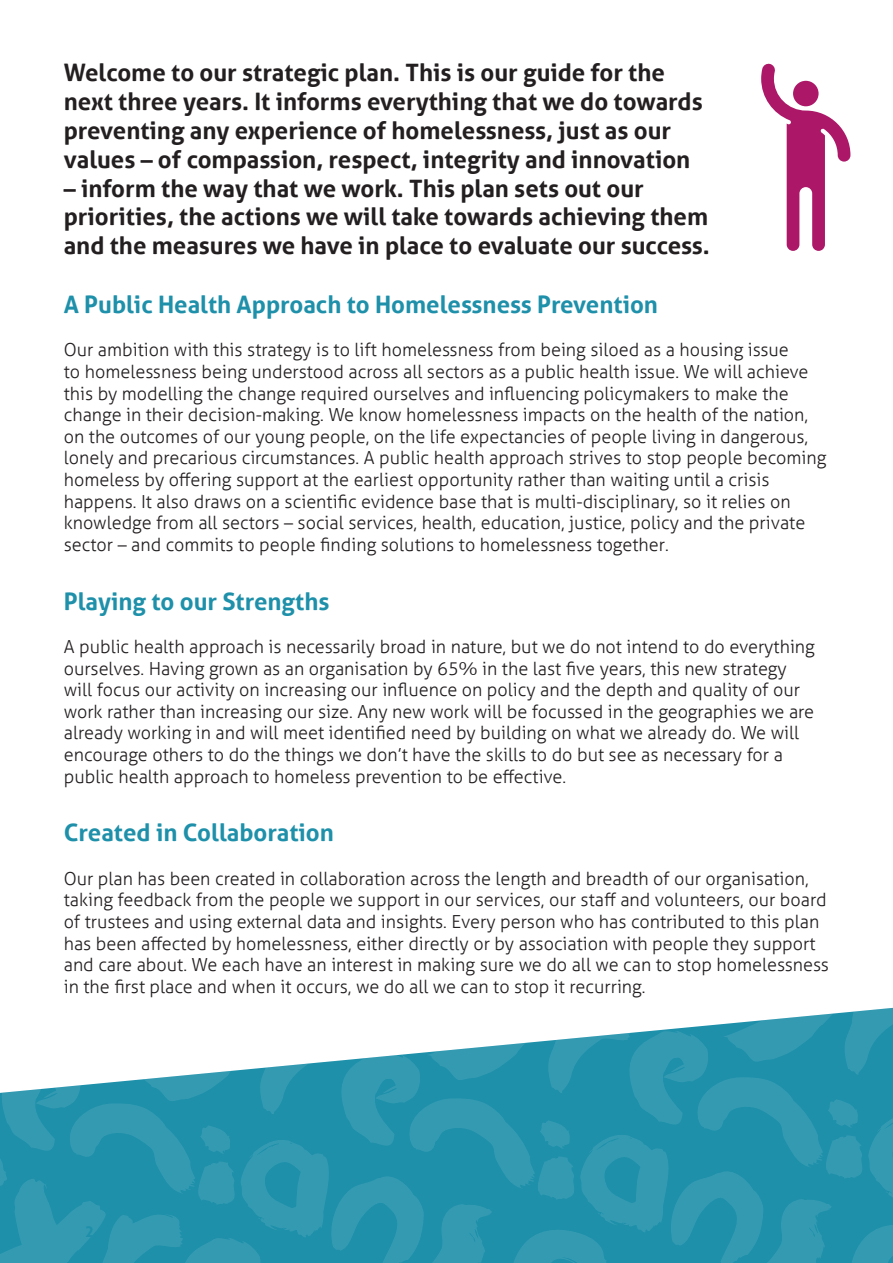
<style>
.page{position:relative;width:893px;height:1263px;background:#fff}
.page>*{position:absolute;margin:0;border:0;box-sizing:border-box;transform-origin:0 0}
.t1{font:700 24px/28.8px "Aller";color:#231f20}
.t2{font:700 24px "Aller";color:#1e90aa}
.t3{font:300 18px/21.6px "Aller";color:#231f20}
.t4{font:700 15px "Aller";color:#1e90aa}
</style>
<div class="page">
<svg style="left:0;top:1008px;width:893px;height:255px"></svg>
<svg style="left:761px;top:63px;width:89px;height:188px"></svg>
<p class="t1" style="left:64px;top:58px;width:640px">Welcome to our strategic plan. This is our guide for the next three years. It informs everything that we do towards preventing any experience of homelessness, just as our values – of compassion, respect, integrity and innovation</p>
<p class="t1" style="left:64px;top:174px;width:647px">– inform the way that we work. This plan sets out our priorities, the actions we will take towards achieving them and the measures we have in place to evaluate our success.</p>
<p class="t2" style="left:64px;top:290px;width:596px">A Public Health Approach to Homelessness Prevention</p>
<p class="t3" style="left:64px;top:339px;width:764px">Our ambition with this strategy is to lift homelessness from being siloed as a housing issue<br>to homelessness being understood across all sectors as a public health issue. We will achieve this by modelling the change required ourselves and influencing policymakers to make the change in their decision-making. We know homelessness impacts on the health of the nation, on the outcomes of our young people, on the life expectancies of people living in dangerous, lonely and precarious circumstances. A public health approach strives to stop people becoming homeless by offering support at the earliest opportunity rather than waiting until a crisis happens. It also draws on a scientific evidence base that is multi-disciplinary, so it relies on knowledge from all sectors – social services, health, education, justice, policy and the private sector – and commits to people finding solutions to homelessness together.</p>
<p class="t2" style="left:64px;top:586px;width:267px">Playing to our Strengths</p>
<p class="t3" style="left:64px;top:636px;width:753px">A public health approach is necessarily broad in nature, but we do not intend to do everything ourselves. Having grown as an organisation by 65% in the last five years, this new strategy will focus our activity on increasing our influence on policy and the depth and quality of our work rather than increasing our size. Any new work will be focussed in the geographies we are already working in and will meet identified need by building on what we already do. We will encourage others to do the things we don’t have the skills to do but see as necessary for a public health approach to homeless prevention to be effective.</p>
<p class="t2" style="left:64px;top:818px;width:272px">Created in Collaboration</p>
<p class="t3" style="left:64px;top:867px;width:766px">Our plan has been created in collaboration across the length and breadth of our organisation, taking feedback from the people we support in our services, our staff and volunteers, our board of trustees and using external data and insights. Every person who has contributed to this plan has been affected by homelessness, either directly or by association with people they support and care about. We each have an interest in making sure we do all we can to stop homelessness in the first place and when it occurs, we do all we can to stop it recurring.</p>
<p class="t4" style="left:85px;top:1222px;width:10px">2</p>
</div>
